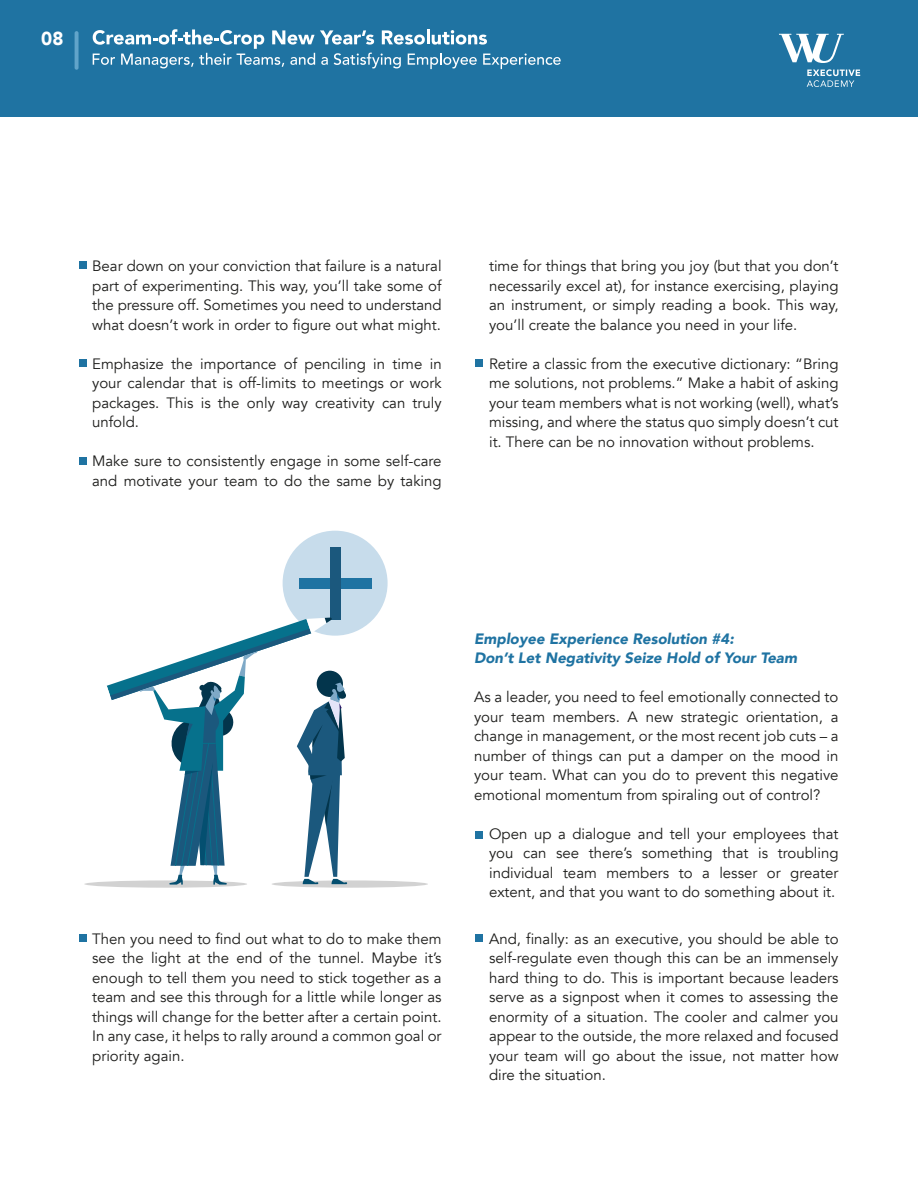
<style>
.page{position:relative;width:918px;height:1188px;background:#fff}
.page>*{position:absolute;margin:0;border:0;box-sizing:border-box;transform-origin:0 0}
.t1{font:900 18.75px "Avenir";color:#fff}
.t2{font:15px/19.5px "Avenir";color:#1d1d1b;text-align:justify}
.t3{font:italic 900 15px/19.5px "Avenir";color:#1f73a2}
</style>
<div class="page">
<div style="left:0;top:0;width:918px;height:116px;background:#1f73a2"></div>
<svg style="left:779px;top:34px;width:81px;height:53px"></svg>
<svg style="left:75px;top:31px;width:4px;height:39px"></svg>
<svg style="left:93px;top:29px;width:468px;height:40px"></svg>
<div style="left:80px;top:262px;width:7px;height:7px;background:#1f73a2"></div>
<div style="left:80px;top:359px;width:7px;height:7px;background:#1f73a2"></div>
<div style="left:80px;top:458px;width:7px;height:7px;background:#1f73a2"></div>
<div style="left:476px;top:359px;width:7px;height:7px;background:#1f73a2"></div>
<div style="left:80px;top:934px;width:7px;height:7px;background:#1f73a2"></div>
<div style="left:476px;top:934px;width:7px;height:7px;background:#1f73a2"></div>
<div style="left:283px;top:531px;width:105px;height:105px;background:#c7dceb;border-radius:50%"></div>
<div style="left:299px;top:579px;width:72px;height:10px;background:#1f73a2"></div>
<div style="left:330px;top:548px;width:10px;height:72px;background:#1b587d"></div>
<svg style="left:84px;top:880px;width:163px;height:8px"></svg>
<svg style="left:272px;top:880px;width:156px;height:8px"></svg>
<svg style="left:93px;top:618px;width:254px;height:267px"></svg>
<div style="left:476px;top:832px;width:7px;height:7px;background:#1f73a2"></div>
<p class="t1" style="left:41px;top:23px;width:24px">08</p>
<p class="t2" style="left:92px;top:257px;width:351px">Bear down on your conviction that failure is a natural part of experimenting. This way, you’ll take some of the pressure off. Sometimes you need to understand what doesn’t work in order to figure out what might.</p>
<p class="t2" style="left:92px;top:354px;width:351px">Emphasize the importance of penciling in time in your calendar that is off-limits to meetings or work packages. This is the only way creativity can truly unfold.</p>
<p class="t2" style="left:92px;top:452px;width:351px">Make sure to consistently engage in some self-care and motivate your team to do the same by taking</p>
<p class="t2" style="left:489px;top:257px;width:351px">time for things that bring you joy (but that you don’t necessarily excel at), for instance exercising, playing an instrument, or simply reading a book. This way, you’ll create the balance you need in your life.</p>
<p class="t2" style="left:489px;top:354px;width:351px">Retire a classic from the executive dictionary: “Bring me solutions, not problems.” Make a habit of asking your team members what is not working (well), what’s missing, and where the status quo simply doesn’t cut it. There can be no innovation without problems.</p>
<p class="t3" style="left:474px;top:629px;width:324px">Employee Experience Resolution #4:<br>Don’t Let Negativity Seize Hold of Your Team</p>
<p class="t2" style="left:474px;top:688px;width:366px">As a leader, you need to feel emotionally connected to your team members. A new strategic orientation, a change in management, or the most recent job cuts – a number of things can put a damper on the mood in your team. What can you do to prevent this negative emotional momentum from spiraling out of control?</p>
<p class="t2" style="left:489px;top:824px;width:351px">Open up a dialogue and tell your employees that you can see there’s something that is troubling individual team members to a lesser or greater extent, and that you want to do something about it.</p>
<p class="t2" style="left:92px;top:929px;width:351px">Then you need to find out what to do to make them see the light at the end of the tunnel. Maybe it’s enough to tell them you need to stick together as a team and see this through for a little while longer as things will change for the better after a certain point.<br>In any case, it helps to rally around a common goal or priority again.</p>
<p class="t2" style="left:489px;top:929px;width:351px">And, finally: as an executive, you should be able to self-regulate even though this can be an immensely hard thing to do. This is important because leaders serve as a signpost when it comes to assessing the enormity of a situation. The cooler and calmer you appear to the outside, the more relaxed and focused your team will go about the issue, not matter how dire the situation.</p>
</div>
